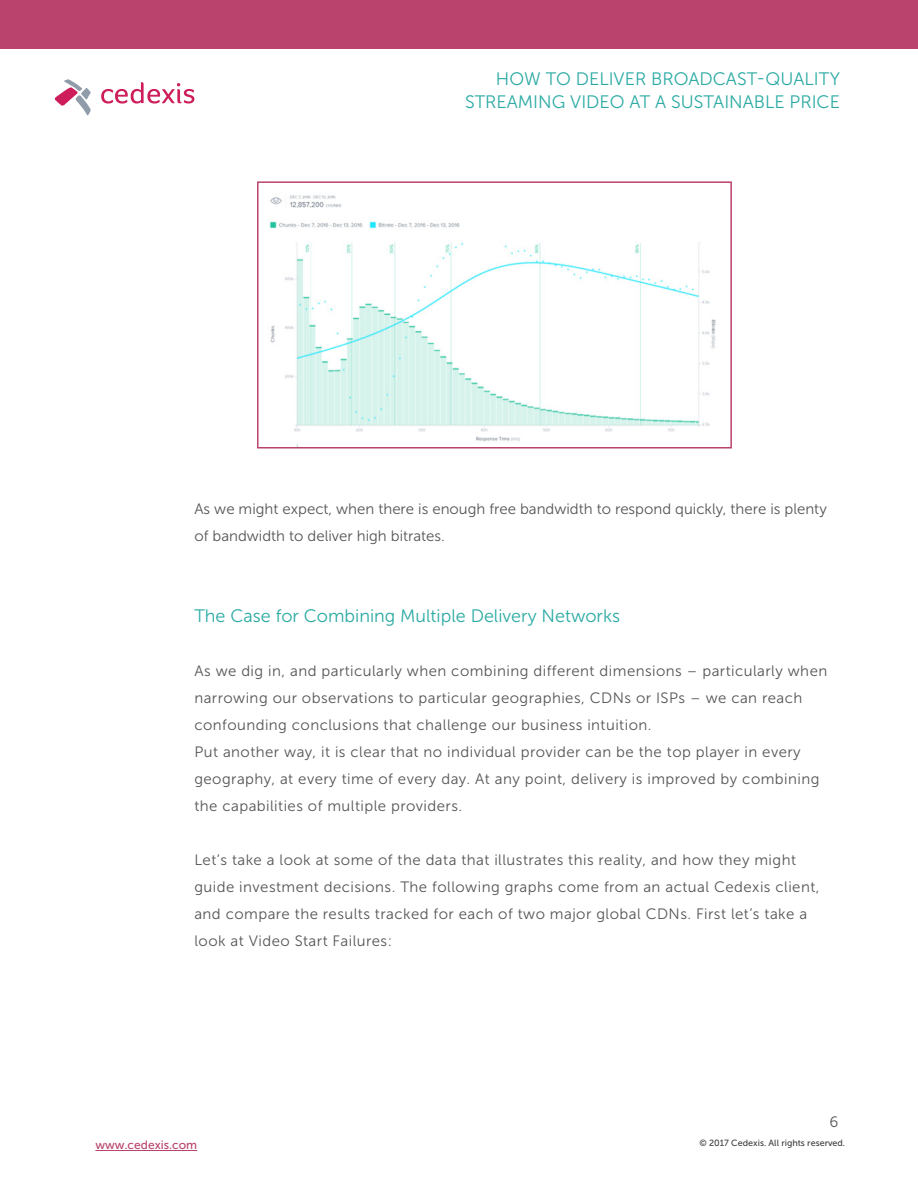
<style>
.page{position:relative;width:918px;height:1188px;background:#fff}
.page>*{position:absolute;margin:0;border:0;box-sizing:border-box;transform-origin:0 0}
.headers{font:18px/23.2px "Museo Sans 300";color:#2baaa3;text-align:right}
.Paragraph_Style_1{font:15px/27px "Museo Sans 300";letter-spacing:.03em;color:#565555}
.Paragraph_Style_1-2{font:15px/27px "Museo Sans 300";color:#565555}
.t1{font:15px "Museo Sans 300";color:#545654}
.t2{font:12px "Museo Sans 500";color:#b9436c}
.t3{font:9px "Museo Sans 500";color:#3e3e3f}
</style>
<div class="page">
<div style="left:0;top:0;width:918px;height:49px;background:#b9436c"></div>
<svg style="left:101px;top:82px;width:93px;height:22px"></svg>
<svg style="left:54px;top:79px;width:37px;height:37px"></svg>
<hr style="left:95px;top:1150px;width:102px;height:1px;background:#b9436c">
<img style="left:269px;top:195px;width:447px;height:251px">
<div style="left:257px;top:181px;width:475px;height:268px;border:2px solid #b9436c"></div>
<p class="headers" style="left:465px;top:67px;width:376px">HOW TO DELIVER BROADCAST-QUALITY<br>STREAMING VIDEO AT A SUSTAINABLE PRICE</p>
<p class="Paragraph_Style_1-2" style="left:194px;top:495px;width:634px">As we might expect, when there is enough free bandwidth to respond quickly, there is plenty of bandwidth to deliver high bitrates.</p>
<p class="headers" style="left:194px;top:604px;width:427px">The Case for Combining Multiple Delivery Networks</p>
<p class="Paragraph_Style_1" style="left:194px;top:657px;width:634px">As we dig in, and particularly when combining different dimensions – particularly when narrowing our observations to particular geographies, CDNs or ISPs – we can reach confounding conclusions that challenge our business intuition.</p>
<p class="Paragraph_Style_1" style="left:194px;top:738px;width:627px">Put another way, it is clear that no individual provider can be the top player in every geography, at every time of every day. At any point, delivery is improved by combining the capabilities of multiple providers.</p>
<p class="Paragraph_Style_1" style="left:194px;top:846px;width:627px">Let’s take a look at some of the data that illustrates this reality, and how they might guide investment decisions. The following graphs come from an actual Cedexis client, and compare the results tracked for each of two major global CDNs. First let’s take a look at Video Start Failures:</p>
<p class="t1" style="left:830px;top:1114px;width:10px">6</p>
<p class="t2" style="left:95px;top:1139px;width:103px">www.cedexis.com</p>
<p class="t3" style="left:699px;top:1138px;width:147px">© 2017 Cedexis. All rights reserved.</p>
</div>
